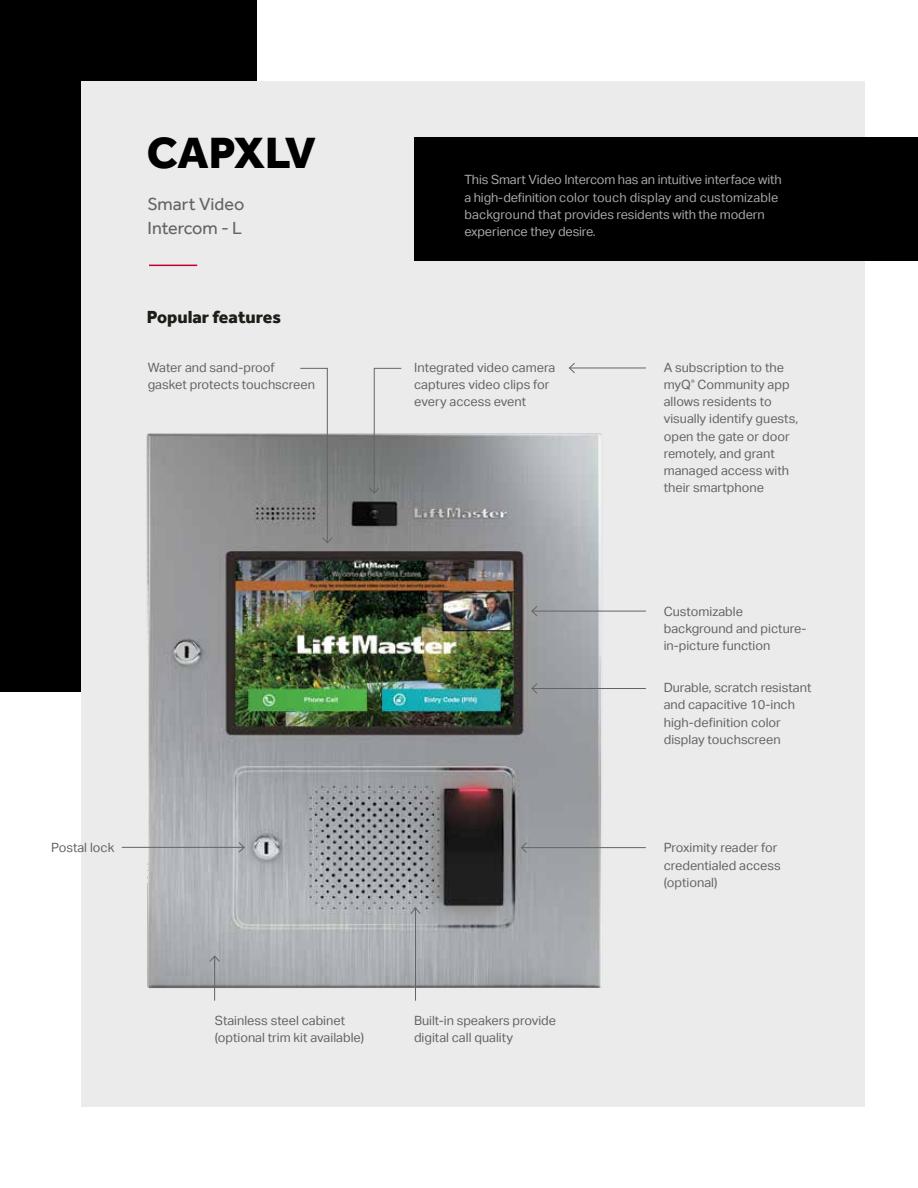
<style>
.page{position:relative;width:918px;height:1188px;background:#fff}
.page>*{position:absolute;margin:0;border:0;box-sizing:border-box;transform-origin:0 0}
.t1{font:800 45px "Effra";color:#000}
.t2{font:18px/24px "Effra";color:#636466}
.t3{font:800 18px "Effra";color:#1e1e18}
.t4{font:12.75px/17.2px "Aktiv Grotesk";color:#636466}
.t5{font:12.75px/17.2px "Aktiv Grotesk";letter-spacing:-.01em;color:#a7a9ac}
</style>
<div class="page">
<div style="left:0;top:0;width:257px;height:691px;background:#000"></div>
<div style="left:81px;top:81px;width:783px;height:1026px;background:#ebebeb"></div>
<hr style="left:149px;top:265px;width:48px;height:1px;background:#c10230">
<img style="left:140px;top:433px;width:468px;height:556px">
<div style="left:415px;top:137px;width:503px;height:123px;background:#000"></div>
<svg style="left:368px;top:368px;width:34px;height:126px"></svg>
<svg style="left:300px;top:368px;width:33px;height:176px"></svg>
<hr style="left:122px;top:847px;width:122px;height:1px;background:#636466">
<svg style="left:238px;top:841px;width:7px;height:12px"></svg>
<hr style="left:214px;top:956px;width:1px;height:45px;background:#636466">
<svg style="left:209px;top:955px;width:12px;height:7px"></svg>
<hr style="left:415px;top:908px;width:1px;height:93px;background:#636466">
<svg style="left:410px;top:907px;width:11px;height:8px"></svg>
<hr style="left:532px;top:688px;width:114px;height:1px;background:#636466">
<svg style="left:531px;top:683px;width:7px;height:11px"></svg>
<hr style="left:521px;top:847px;width:125px;height:1px;background:#636466">
<svg style="left:520px;top:842px;width:8px;height:12px"></svg>
<hr style="left:532px;top:611px;width:114px;height:1px;background:#636466">
<svg style="left:531px;top:605px;width:7px;height:12px"></svg>
<hr style="left:569px;top:368px;width:77px;height:1px;background:#636466">
<svg style="left:569px;top:363px;width:7px;height:10px"></svg>
<h1 class="t1" style="left:147px;top:134px;width:170px">CAPXLV</h1>
<h2 class="t2" style="left:148px;top:193px;width:98px">Smart Video<br>Intercom - L</h2>
<h2 class="t3" style="left:147px;top:310px;width:136px">Popular features</h2>
<p class="t4" style="left:148px;top:360px;width:169px">Water and sand-proof gasket protects touchscreen</p>
<p class="t4" style="left:51px;top:840px;width:65px">Postal lock</p>
<p class="t4" style="left:215px;top:1013px;width:151px">Stainless steel cabinet (optional trim kit available)</p>
<p class="t5" style="left:464px;top:172px;width:319px">This Smart Video Intercom has an intuitive interface with a high-definition color touch display and customizable background that provides residents with the modern experience they desire.</p>
<p class="t4" style="left:414px;top:360px;width:143px">Integrated video camera captures video clips for every access event</p>
<p class="t4" style="left:664px;top:360px;width:136px">A subscription to the myQ<sup>®</sup> Community app allows residents to visually identify guests, open the gate or door remotely, and grant managed access with their smartphone</p>
<p class="t4" style="left:664px;top:603px;width:144px">Customizable background and picture&shy;in-picture function</p>
<p class="t4" style="left:664px;top:680px;width:149px">Durable, scratch resistant and capacitive 10-inch high-definition color display touchscreen</p>
<p class="t4" style="left:414px;top:1013px;width:144px">Built-in speakers provide digital call quality</p>
<p class="t4" style="left:664px;top:840px;width:118px">Proximity reader for credentialed access (optional)</p>
</div>
